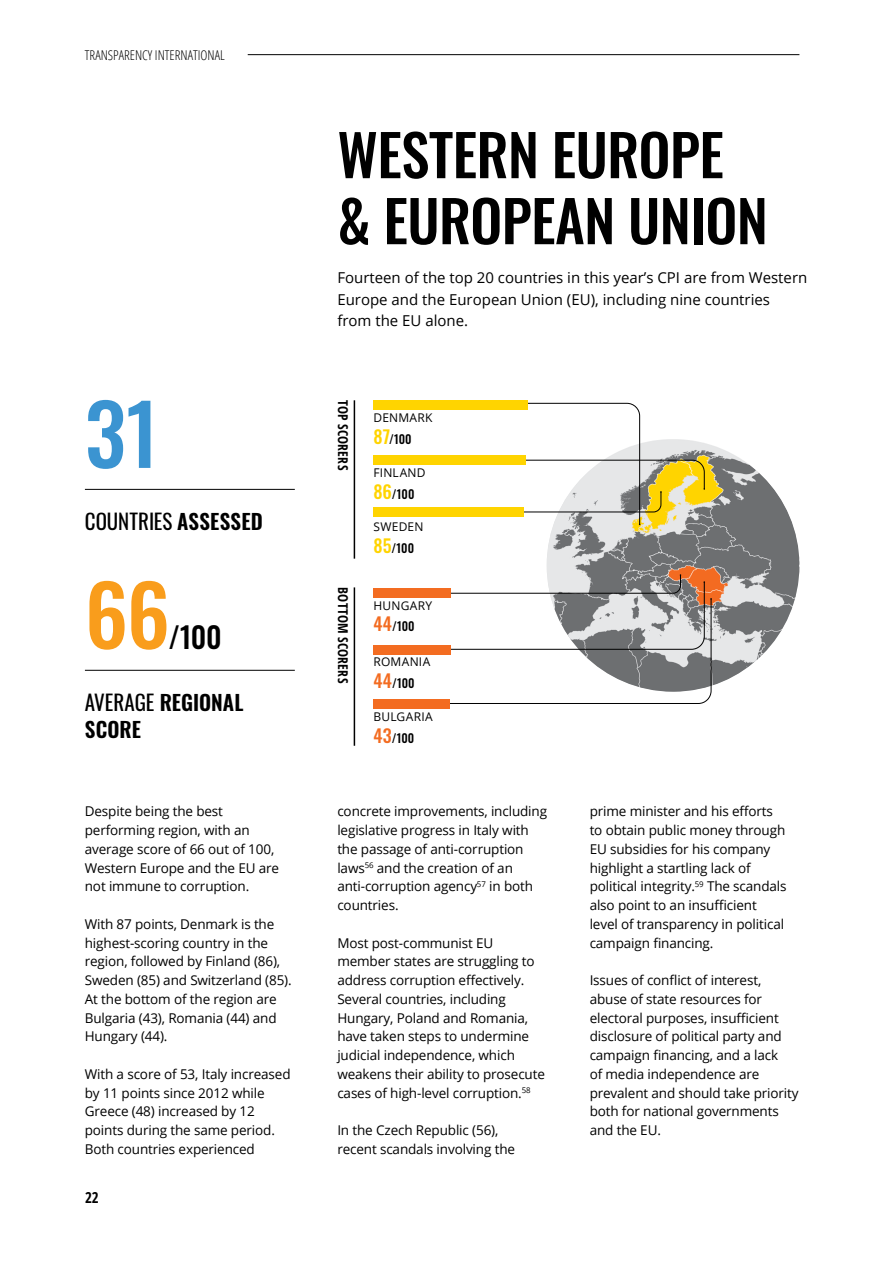
<style>
.page{position:relative;width:893px;height:1263px;background:#fff}
.page>*{position:absolute;margin:0;border:0;box-sizing:border-box;transform-origin:0 0}
.t1{font:500 82.95px "Oswald";color:#3b94d1}
.t2{font:500 82.95px "Oswald";color:#f99d1c}
.t3{font:500 57px/66px "Oswald";letter-spacing:-.01em;color:#000}
.t4{font:500 29.1px "Oswald";color:#000}
.t5{font:600 21px/27px "Oswald";color:#000}
.t6{font:21px "Oswald";color:#000}
.t7{font:15px/21.8px "Open Sans";color:#000}
.t8{font:700 15px "Open Sans Condensed";color:#000}
.t9{font:13.5px/18.8px "Open Sans";letter-spacing:-.01em;color:#000}
.t10{font:300 condensed 13.5px "Open Sans";color:#000}
.t11{font:700 13.5px "Open Sans Condensed";letter-spacing:.015em;color:#000}
.t12{font:12px "Open Sans";letter-spacing:.02em;color:#000}
.t13{font:500 12px "Oswald";color:#000}
.s1{font-weight:600}
.s2{font-weight:400}
.s3{font-size:18px;color:#ffd400}
.s4{font-size:18px;color:#f36c21}
</style>
<div class="page">
<img style="left:547px;top:439px;width:252px;height:253px;border-radius:126px">
<hr style="left:85px;top:489px;width:210px;height:1px;background:#000">
<hr style="left:85px;top:670px;width:210px;height:1px;background:#000">
<svg style="left:524px;top:403px;width:181px;height:122px"></svg>
<svg style="left:394px;top:574px;width:318px;height:130px"></svg>
<hr style="left:354px;top:400px;width:1px;height:159px;background:#000">
<hr style="left:354px;top:587px;width:1px;height:159px;background:#000">
<div style="left:373px;top:400px;width:155px;height:10px;background:#ffd400"></div>
<div style="left:373px;top:455px;width:153px;height:10px;background:#ffd400"></div>
<div style="left:373px;top:507px;width:151px;height:10px;background:#ffd400"></div>
<div style="left:373px;top:589px;width:78px;height:9px;background:#f36c21"></div>
<div style="left:373px;top:645px;width:78px;height:9px;background:#f36c21"></div>
<div style="left:373px;top:699px;width:77px;height:9px;background:#f36c21"></div>
<hr style="left:248px;top:54px;width:551px;height:1px;background:#000">
<p class="t10" style="left:85px;top:46px;width:141px">TRANSPARENCY INTERNATIONAL</p>
<h1 class="t1" style="left:85px;top:391px;width:75px">31</h1>
<h3 class="t6" style="left:85px;top:502px;width:179px">COUNTRIES <span class="s1">ASSESSED</span></h3>
<h1 class="t2" style="left:85px;top:572px;width:87px">66</h1>
<h3 class="t4" style="left:168px;top:622px;width:55px">/100</h3>
<h3 class="t5" style="left:85px;top:690px;width:160px"><span class="s2">AVERAGE</span> REGIONAL<br>SCORE</h3>
<p class="t9" style="left:85px;top:802px;width:196px">Despite being the best performing region, with an average score of 66 out of 100,<br>Western Europe and the EU are not immune to corruption.</p>
<p class="t9" style="left:85px;top:914px;width:208px">With 87 points, Denmark is the highest-scoring country in the region, followed by Finland (86),<br>Sweden (85) and Switzerland (85).<br>At the bottom of the region are<br>Bulgaria (43), Romania (44) and<br>Hungary (44).</p>
<p class="t9" style="left:85px;top:1064px;width:207px">With a score of 53, Italy increased by 11 points since 2012 while<br>Greece (48) increased by 12 points during the same period.<br>Both countries experienced</p>
<p class="t8" style="left:85px;top:1187px;width:15px">22</p>
<h2 class="t3" style="left:337px;top:126px;width:432px">WESTERN EUROPE &amp; EUROPEAN UNION</h2>
<p class="t7" style="left:337px;top:266px;width:471px">Fourteen of the top 20 countries in this year’s CPI are from Western<br>Europe and the European Union (EU), including nine countries from the EU alone.</p>
<p class="t11" style="left:352px;top:400px;width:72px;rotate:90deg">TOP SCORERS</p>
<p class="t11" style="left:352px;top:587px;width:97px;rotate:90deg">BOTTOM SCORERS</p>
<p class="t12" style="left:373px;top:409px;width:61px">DENMARK</p>
<p class="t13" style="left:373px;top:433px;width:40px"><span class="s3">87</span>/100</p>
<p class="t13" style="left:373px;top:487px;width:43px"><span class="s3">86</span>/100</p>
<p class="t13" style="left:373px;top:541px;width:42px"><span class="s3">85</span>/100</p>
<p class="t12" style="left:373px;top:464px;width:54px">FINLAND</p>
<p class="t12" style="left:373px;top:519px;width:51px">SWEDEN</p>
<p class="t12" style="left:373px;top:597px;width:60px">HUNGARY</p>
<p class="t13" style="left:373px;top:620px;width:43px"><span class="s4">44</span>/100</p>
<p class="t12" style="left:373px;top:653px;width:58px">ROMANIA</p>
<p class="t13" style="left:373px;top:677px;width:43px"><span class="s4">44</span>/100</p>
<p class="t13" style="left:373px;top:732px;width:42px"><span class="s4">43</span>/100</p>
<p class="t12" style="left:373px;top:708px;width:61px">BULGARIA</p>
<p class="t9" style="left:337px;top:802px;width:211px">concrete improvements, including legislative progress in Italy with the passage of anti-corruption laws<sup>56</sup> and the creation of an anti-corruption agency<sup>57</sup> in both countries.</p>
<p class="t9" style="left:337px;top:933px;width:209px">Most post-communist EU member states are struggling to address corruption effectively.<br>Several countries, including<br>Hungary, Poland and Romania, have taken steps to undermine judicial independence, which weakens their ability to prosecute cases of high-level corruption.<sup>58</sup></p>
<p class="t9" style="left:337px;top:1120px;width:179px">In the Czech Republic (56), recent scandals involving the</p>
<p class="t9" style="left:590px;top:802px;width:198px">prime minister and his efforts to obtain public money through<br>EU subsidies for his company highlight a startling lack of political integrity.<sup>59</sup> The scandals also point to an insufficient level of transparency in political campaign financing.</p>
<p class="t9" style="left:590px;top:970px;width:210px">Issues of conflict of interest, abuse of state resources for electoral purposes, insufficient disclosure of political party and campaign financing, and a lack<br>of media independence are prevalent and should take priority both for national governments and the EU.</p>
</div>
